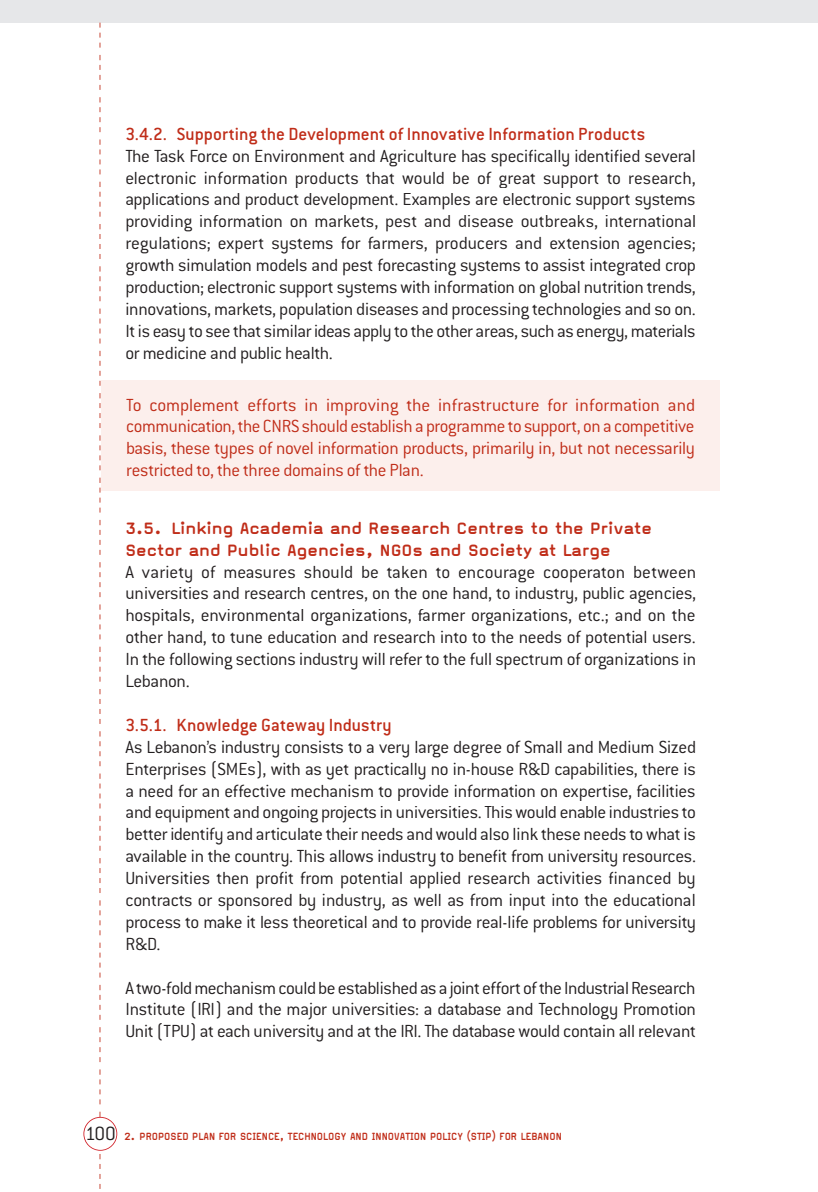
<style>
.page{position:relative;width:818px;height:1192px;background:#fff}
.page>*{position:absolute;margin:0;border:0;box-sizing:border-box;transform-origin:0 0}
.t1{font:300 19.25px/21.9px "Conduit ITC";letter-spacing:-.02em;color:#231f20;text-align:justify}
.t2{font:300 19.25px/21.9px "Conduit ITC";letter-spacing:-.015em;color:#c02d19;text-align:justify}
.t3{font:700 19.25px/21.9px "Magda Polska";color:#c02d19}
.t4{font:500 19.25px "Conduit ITC";color:#c02d19}
.t5{font:700 12.25px "Magda Polska";color:#c02d19}
.s1{font-family:"Conduit ITC";font-weight:300;font-size:21px;color:#231f20}
</style>
<div class="page">
<div style="left:0;top:0;width:818px;height:23px;background:#e6e7e9"></div>
<svg style="left:83px;top:23px;width:34px;height:1166px"></svg>
<div style="left:87px;top:1126px;width:27px;height:14px;background:#fff"></div>
<div style="left:101px;top:380px;width:618px;height:111px;background:#fcefec"></div>
<p class="t4" style="left:125px;top:123px;width:521px">3.4.2. Supporting the Development of Innovative Information Products</p>
<p class="t1" style="left:125px;top:145px;width:572px">The Task Force on Environment and Agriculture has specifically identified several electronic information products that would be of great support to research, applications and product development. Examples are electronic support systems providing information on markets, pest and disease outbreaks, international regulations; expert systems for farmers, producers and extension agencies; growth simulation models and pest forecasting systems to assist integrated crop production; electronic support systems with information on global nutrition trends, innovations, markets, population diseases and processing technologies and so on.<br>It is easy to see that similar ideas apply to the other areas, such as energy, materials or medicine and public health.</p>
<p class="t2" style="left:126px;top:393px;width:570px">To complement efforts in improving the infrastructure for information and communication, the CNRS should establish a programme to support, on a competitive basis, these types of novel information products, primarily in, but not necessarily restricted to, the three domains of the Plan.</p>
<p class="t3" style="left:125px;top:517px;width:528px">3.5. Linking Academia and Research Centres to the Private<br>Sector and Public Agencies, NGOs and Society at Large</p>
<p class="t1" style="left:125px;top:560px;width:572px">A variety of measures should be taken to encourage cooperaton between universities and research centres, on the one hand, to industry, public agencies, hospitals, environmental organizations, farmer organizations, etc.; and on the other hand, to tune education and research into to the needs of potential users.<br>In the following sections industry will refer to the full spectrum of organizations in Lebanon.</p>
<p class="t4" style="left:125px;top:713px;width:268px">3.5.1. Knowledge Gateway Industry</p>
<p class="t1" style="left:125px;top:735px;width:572px">As Lebanon’s industry consists to a very large degree of Small and Medium Sized Enterprises (SMEs), with as yet practically no in-house R&amp;D capabilities, there is a need for an effective mechanism to provide information on expertise, facilities and equipment and ongoing projects in universities. This would enable industries to better identify and articulate their needs and would also link these needs to what is available in the country. This allows industry to benefit from university resources.<br>Universities then profit from potential applied research activities financed by contracts or sponsored by industry, as well as from input into the educational process to make it less theoretical and to provide real-life problems for university R&amp;D.</p>
<p class="t1" style="left:125px;top:976px;width:572px">A two-fold mechanism could be established as a joint effort of the Industrial Research Institute (IRI) and the major universities: a database and Technology Promotion Unit (TPU) at each university and at the IRI. The database would contain all relevant</p>
<p class="t5" style="left:85px;top:1129px;width:478px"><span class="s1">100</span> 2. PROPOSED PLAN FOR SCIENCE, TECHNOLOGY AND INNOVATION POLICY (STIP) FOR LEBANON</p>
</div>
